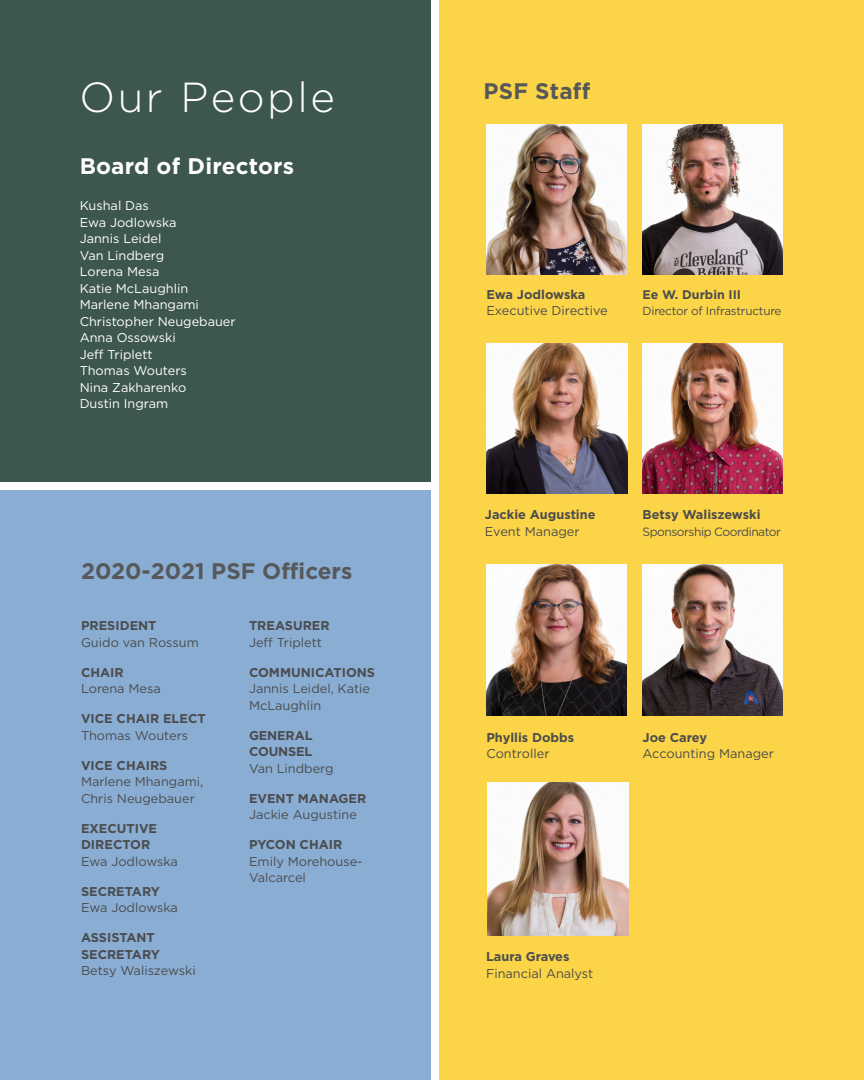
<style>
.page{position:relative;width:864px;height:1080px;background:#fff}
.page>*{position:absolute;margin:0;border:0;box-sizing:border-box;transform-origin:0 0}
.header_-_black{font:300 42px "Gotham";letter-spacing:.06em;color:#fff}
.Product_Subheader_bl{font:700 22.5px "Gotham";color:#57585a}
.Product_Subheader_bl-2{font:700 22.5px "Gotham";letter-spacing:.01em;color:#fff}
.body{font:12.75px/16.5px "Gotham";color:#4b4c4d}
.body-2{font:12.75px "Gotham";color:#fff}
.caps_-_body{font:700 12.75px/16.5px "Gotham";color:#4b4c4d}
.body-3{font:700 12.75px "Gotham";color:#4b4c4d}
.body-4{font:700 12.45px "Gotham";color:#4b4c4d}
.body-5{font:12px "Gotham";letter-spacing:-.04em;color:#4b4c4d}
.body-6{font:11.7px "Gotham";letter-spacing:-.02em;color:#4b4c4d}
</style>
<div class="page">
<div style="left:0;top:0;width:431px;height:482px;background:#3d574d"></div>
<div style="left:0;top:491px;width:431px;height:589px;background:#8aadd4"></div>
<div style="left:440px;top:0;width:424px;height:1080px;background:#fcd447"></div>
<img style="left:486px;top:124px;width:141px;height:150px">
<img style="left:643px;top:124px;width:140px;height:150px">
<img style="left:487px;top:343px;width:140px;height:151px">
<img style="left:643px;top:343px;width:140px;height:151px">
<img style="left:486px;top:565px;width:141px;height:150px">
<img style="left:643px;top:565px;width:140px;height:150px">
<img style="left:488px;top:782px;width:140px;height:153px">
<p class="header_-_black" style="left:80px;top:71px;width:257px">Our People</p>
<p class="Product_Subheader_bl" style="left:483px;top:77px;width:108px">PSF Staff</p>
<p class="Product_Subheader_bl-2" style="left:80px;top:152px;width:216px">Board of Directors</p>
<p class="body-2" style="left:80px;top:198px;width:71px">Kushal Das</p>
<p class="body-2" style="left:80px;top:215px;width:99px">Ewa Jodlowska</p>
<p class="body-2" style="left:80px;top:231px;width:83px">Jannis Leidel</p>
<p class="body-2" style="left:80px;top:248px;width:86px">Van Lindberg</p>
<p class="body-2" style="left:80px;top:264px;width:81px">Lorena Mesa</p>
<p class="body-2" style="left:80px;top:281px;width:110px">Katie McLaughlin</p>
<p class="body-2" style="left:80px;top:297px;width:121px">Marlene Mhangami</p>
<p class="body-2" style="left:80px;top:314px;width:157px">Christopher Neugebauer</p>
<p class="body-2" style="left:80px;top:330px;width:98px">Anna Ossowski</p>
<p class="body-2" style="left:80px;top:347px;width:75px">Jeff Triplett</p>
<p class="body-2" style="left:80px;top:363px;width:109px">Thomas Wouters</p>
<p class="body-2" style="left:80px;top:380px;width:108px">Nina Zakharenko</p>
<p class="body-2" style="left:80px;top:396px;width:90px">Dustin Ingram</p>
<p class="body-3" style="left:486px;top:287px;width:100px">Ewa Jodlowska</p>
<p class="body" style="left:486px;top:303px;width:123px">Executive Directive</p>
<p class="body-4" style="left:643px;top:287px;width:100px">Ee W. Durbin III</p>
<p class="body-6" style="left:643px;top:304px;width:141px">Director of Infrastructure</p>
<p class="Product_Subheader_bl" style="left:81px;top:557px;width:273px">2020-2021 PSF Officers</p>
<p class="caps_-_body" style="left:81px;top:617px;width:77px">PRESIDENT</p>
<p class="body" style="left:81px;top:634px;width:119px">Guido van Rossum</p>
<p class="caps_-_body" style="left:81px;top:664px;width:44px">CHAIR</p>
<p class="body" style="left:81px;top:680px;width:81px">Lorena Mesa</p>
<p class="caps_-_body" style="left:81px;top:710px;width:126px">VICE CHAIR ELECT</p>
<p class="body" style="left:81px;top:727px;width:109px">Thomas Wouters</p>
<p class="caps_-_body" style="left:81px;top:757px;width:88px">VICE CHAIRS</p>
<p class="body" style="left:81px;top:773px;width:124px">Marlene Mhangami,<br>Chris Neugebauer</p>
<p class="caps_-_body" style="left:81px;top:820px;width:78px">EXECUTIVE<br>DIRECTOR</p>
<p class="body" style="left:81px;top:853px;width:99px">Ewa Jodlowska</p>
<p class="caps_-_body" style="left:81px;top:883px;width:81px">SECRETARY</p>
<p class="body" style="left:81px;top:899px;width:99px">Ewa Jodlowska</p>
<p class="caps_-_body" style="left:81px;top:929px;width:81px">ASSISTANT<br>SECRETARY</p>
<p class="body" style="left:81px;top:962px;width:116px">Betsy Waliszewski</p>
<p class="caps_-_body" style="left:249px;top:617px;width:82px">TREASURER</p>
<p class="body" style="left:249px;top:634px;width:75px">Jeff Triplett</p>
<p class="caps_-_body" style="left:249px;top:664px;width:128px">COMMUNICATIONS</p>
<p class="body" style="left:249px;top:680px;width:123px">Jannis Leidel, Katie<br>McLaughlin</p>
<p class="caps_-_body" style="left:249px;top:727px;width:65px">GENERAL<br>COUNSEL</p>
<p class="body" style="left:249px;top:760px;width:86px">Van Lindberg</p>
<p class="caps_-_body" style="left:249px;top:790px;width:119px">EVENT MANAGER</p>
<p class="body" style="left:249px;top:806px;width:109px">Jackie Augustine</p>
<p class="caps_-_body" style="left:249px;top:836px;width:95px">PYCON CHAIR</p>
<p class="body" style="left:249px;top:853px;width:115px">Emily Morehouse-<br>Valcarcel</p>
<p class="body-3" style="left:485px;top:507px;width:112px">Jackie Augustine</p>
<p class="body" style="left:485px;top:523px;width:96px">Event Manager</p>
<p class="body-3" style="left:643px;top:507px;width:119px">Betsy Waliszewski</p>
<p class="body-5" style="left:643px;top:524px;width:140px">Sponsorship Coordinator</p>
<p class="body-3" style="left:486px;top:729px;width:89px">Phyllis Dobbs</p>
<p class="body" style="left:486px;top:745px;width:65px">Controller</p>
<p class="body-3" style="left:643px;top:729px;width:66px">Joe Carey</p>
<p class="body" style="left:643px;top:745px;width:133px">Accounting Manager</p>
<p class="body-3" style="left:486px;top:949px;width:85px">Laura Graves</p>
<p class="body" style="left:486px;top:965px;width:109px">Financial Analyst</p>
</div>
